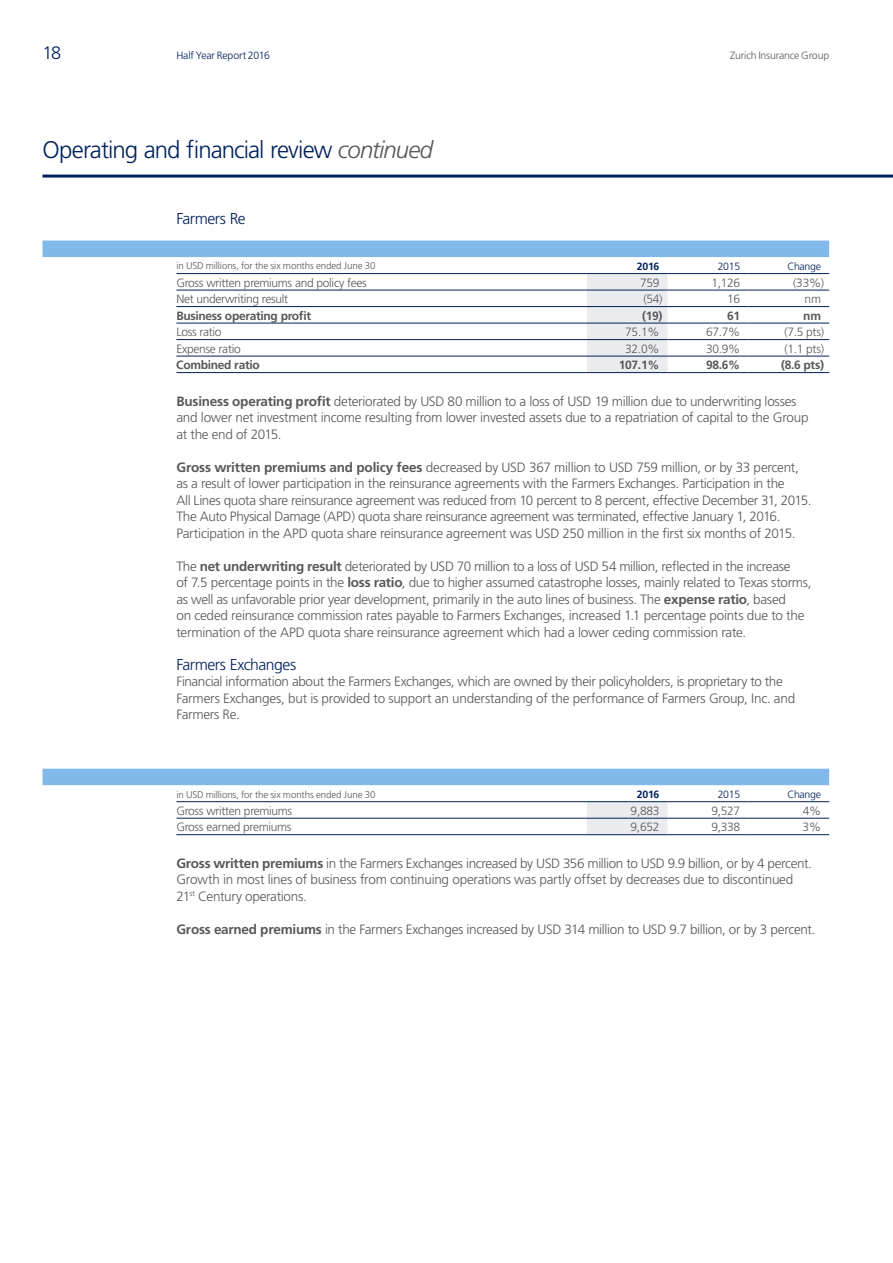
<style>
.page{position:relative;width:893px;height:1263px;background:#fff}
.page>*{position:absolute;margin:0;border:0;box-sizing:border-box;transform-origin:0 0}
.t1{font:300 24px "Frutiger";letter-spacing:-.04em;color:#00205b}
.t2{font:300 18px "Frutiger";color:#00205b}
.t3{font:300 15.75px "Frutiger";letter-spacing:-.03em;color:#00205b}
.t4{font:300 13.5px/16.5px "Frutiger";letter-spacing:-.02em;color:#57585a}
.t5{font:300 12px "Frutiger";letter-spacing:-.025em;color:#57585a}
.t6{font:700 12px "Frutiger";letter-spacing:-.025em;color:#57585a}
.t7{font:300 10.5px "Frutiger";letter-spacing:-.025em;color:#00205b}
.t8{font:300 10.5px "Frutiger";letter-spacing:-.015em;color:#57585a}
.t9{font:700 10.5px "Frutiger";letter-spacing:-.025em;color:#00205b}
.t10{font:300 9.75px "Frutiger";letter-spacing:-.01em;color:#57585a}
.s1{font-style:italic;color:#57585a}
.s2{font-weight:700}
</style>
<div class="page">
<hr style="left:43px;top:175px;width:850px;height:3px;background:#00205b">
<div style="left:43px;top:241px;width:786px;height:16px;background:#81b9ea"></div>
<div style="left:587px;top:274px;width:81px;height:98px;background:#ececee"></div>
<hr style="left:176px;top:273px;width:411px;height:1px;background:#00205b">
<hr style="left:587px;top:273px;width:81px;height:1px;background:#00205b">
<hr style="left:668px;top:273px;width:80px;height:1px;background:#00205b">
<hr style="left:748px;top:273px;width:81px;height:1px;background:#00205b">
<hr style="left:176px;top:290px;width:411px;height:1px;background:#00205b">
<hr style="left:587px;top:290px;width:81px;height:1px;background:#00205b">
<hr style="left:668px;top:290px;width:80px;height:1px;background:#00205b">
<hr style="left:748px;top:290px;width:81px;height:1px;background:#00205b">
<hr style="left:176px;top:306px;width:411px;height:1px;background:#00205b">
<hr style="left:587px;top:306px;width:81px;height:1px;background:#00205b">
<hr style="left:668px;top:306px;width:80px;height:1px;background:#00205b">
<hr style="left:748px;top:306px;width:81px;height:1px;background:#00205b">
<hr style="left:176px;top:323px;width:411px;height:1px;background:#00205b">
<hr style="left:587px;top:323px;width:81px;height:1px;background:#00205b">
<hr style="left:668px;top:323px;width:80px;height:1px;background:#00205b">
<hr style="left:748px;top:323px;width:81px;height:1px;background:#00205b">
<hr style="left:176px;top:339px;width:411px;height:1px;background:#00205b">
<hr style="left:587px;top:339px;width:81px;height:1px;background:#00205b">
<hr style="left:668px;top:339px;width:80px;height:1px;background:#00205b">
<hr style="left:748px;top:339px;width:81px;height:1px;background:#00205b">
<hr style="left:176px;top:356px;width:411px;height:1px;background:#00205b">
<hr style="left:587px;top:356px;width:81px;height:1px;background:#00205b">
<hr style="left:668px;top:356px;width:80px;height:1px;background:#00205b">
<hr style="left:748px;top:356px;width:81px;height:1px;background:#00205b">
<hr style="left:176px;top:372px;width:411px;height:1px;background:#00205b">
<hr style="left:587px;top:372px;width:81px;height:1px;background:#00205b">
<hr style="left:668px;top:372px;width:80px;height:1px;background:#00205b">
<hr style="left:748px;top:372px;width:81px;height:1px;background:#00205b">
<div style="left:43px;top:769px;width:786px;height:16px;background:#81b9ea"></div>
<div style="left:587px;top:802px;width:81px;height:32px;background:#ececee"></div>
<hr style="left:176px;top:801px;width:411px;height:1px;background:#00205b">
<hr style="left:587px;top:801px;width:81px;height:1px;background:#00205b">
<hr style="left:668px;top:801px;width:80px;height:1px;background:#00205b">
<hr style="left:748px;top:801px;width:81px;height:1px;background:#00205b">
<hr style="left:176px;top:818px;width:411px;height:1px;background:#00205b">
<hr style="left:587px;top:818px;width:81px;height:1px;background:#00205b">
<hr style="left:668px;top:818px;width:80px;height:1px;background:#00205b">
<hr style="left:748px;top:818px;width:81px;height:1px;background:#00205b">
<hr style="left:176px;top:834px;width:411px;height:1px;background:#00205b">
<hr style="left:587px;top:834px;width:81px;height:1px;background:#00205b">
<hr style="left:668px;top:834px;width:80px;height:1px;background:#00205b">
<hr style="left:748px;top:834px;width:81px;height:1px;background:#00205b">
<p class="t2" style="left:43px;top:43px;width:20px">18</p>
<p class="t7" style="left:176px;top:49px;width:95px">Half Year Report 2016</p>
<p class="t8" style="left:730px;top:49px;width:101px">Zurich Insurance Group</p>
<h1 class="t1" style="left:43px;top:136px;width:392px">Operating and financial review <span class="s1">continued</span></h1>
<p class="t3" style="left:176px;top:210px;width:71px">Farmers Re</p>
<p class="t10" style="left:176px;top:260px;width:201px">in USD millions, for the six months ended June 30</p>
<p class="t9" style="left:637px;top:260px;width:24px">2016</p>
<p class="t7" style="left:718px;top:260px;width:24px">2015</p>
<p class="t7" style="left:787px;top:260px;width:35px">Change</p>
<p class="t5" style="left:176px;top:276px;width:192px">Gross written premiums and policy fees</p>
<p class="t5" style="left:640px;top:276px;width:21px">759</p>
<p class="t5" style="left:711px;top:276px;width:30px">1,126</p>
<p class="t5" style="left:793px;top:276px;width:32px">(33%)</p>
<p class="t5" style="left:176px;top:292px;width:113px">Net underwriting result</p>
<p class="t5" style="left:643px;top:292px;width:21px">(54)</p>
<p class="t5" style="left:727px;top:292px;width:15px">16</p>
<p class="t5" style="left:805px;top:292px;width:18px">nm</p>
<p class="t6" style="left:176px;top:308px;width:136px">Business operating profit</p>
<p class="t6" style="left:642px;top:308px;width:22px">(19)</p>
<p class="t6" style="left:727px;top:308px;width:15px">61</p>
<p class="t6" style="left:803px;top:308px;width:19px">nm</p>
<p class="t5" style="left:176px;top:325px;width:47px">Loss ratio</p>
<p class="t5" style="left:625px;top:325px;width:36px">75.1%</p>
<p class="t5" style="left:706px;top:325px;width:36px">67.7%</p>
<p class="t5" style="left:784px;top:325px;width:41px">(7.5 pts)</p>
<p class="t5" style="left:176px;top:342px;width:66px">Expense ratio</p>
<p class="t5" style="left:625px;top:342px;width:36px">32.0%</p>
<p class="t5" style="left:706px;top:342px;width:36px">30.9%</p>
<p class="t5" style="left:784px;top:342px;width:41px">(1.1 pts)</p>
<p class="t6" style="left:176px;top:358px;width:85px">Combined ratio</p>
<p class="t6" style="left:619px;top:358px;width:42px">107.1%</p>
<p class="t6" style="left:706px;top:358px;width:36px">98.6%</p>
<p class="t6" style="left:781px;top:358px;width:44px">(8.6 pts)</p>
<p class="t4" style="left:176px;top:393px;width:634px"><span class="s2">Business operating profit</span> deteriorated by USD 80 million to a loss of USD 19 million due to underwriting losses and lower net investment income resulting from lower invested assets due to a repatriation of capital to the Group at the end of 2015.</p>
<p class="t4" style="left:176px;top:459px;width:637px"><span class="s2">Gross written premiums and policy fees</span> decreased by USD 367 million to USD 759 million, or by 33 percent, as a result of lower participation in the reinsurance agreements with the Farmers Exchanges. Participation in the<br>All Lines quota share reinsurance agreement was reduced from 10 percent to 8 percent, effective December 31, 2015.<br>The Auto Physical Damage (APD) quota share reinsurance agreement was terminated, effective January 1, 2016.<br>Participation in the APD quota share reinsurance agreement was USD 250 million in the first six months of 2015.</p>
<p class="t4" style="left:176px;top:558px;width:637px">The <span class="s2">net underwriting result</span> deteriorated by USD 70 million to a loss of USD 54 million, reflected in the increase<br>of 7.5 percentage points in the <span class="s2">loss ratio</span>, due to higher assumed catastrophe losses, mainly related to Texas storms, as well as unfavorable prior year development, primarily in the auto lines of business. The <span class="s2">expense ratio</span>, based<br>on ceded reinsurance commission rates payable to Farmers Exchanges, increased 1.1 percentage points due to the termination of the APD quota share reinsurance agreement which had a lower ceding commission rate.</p>
<p class="t3" style="left:176px;top:655px;width:121px">Farmers Exchanges</p>
<p class="t4" style="left:176px;top:673px;width:620px">Financial information about the Farmers Exchanges, which are owned by their policyholders, is proprietary to the<br>Farmers Exchanges, but is provided to support an understanding of the performance of Farmers Group, Inc. and<br>Farmers Re.</p>
<p class="t10" style="left:176px;top:789px;width:201px">in USD millions, for the six months ended June 30</p>
<p class="t9" style="left:637px;top:788px;width:24px">2016</p>
<p class="t7" style="left:718px;top:788px;width:24px">2015</p>
<p class="t7" style="left:787px;top:788px;width:35px">Change</p>
<p class="t5" style="left:176px;top:804px;width:117px">Gross written premiums</p>
<p class="t5" style="left:631px;top:804px;width:30px">9,883</p>
<p class="t5" style="left:711px;top:804px;width:30px">9,527</p>
<p class="t5" style="left:803px;top:804px;width:20px">4%</p>
<p class="t5" style="left:176px;top:820px;width:117px">Gross earned premiums</p>
<p class="t5" style="left:631px;top:820px;width:30px">9,652</p>
<p class="t5" style="left:711px;top:820px;width:30px">9,338</p>
<p class="t5" style="left:803px;top:820px;width:20px">3%</p>
<p class="t4" style="left:176px;top:855px;width:637px"><span class="s2">Gross written premiums</span> in the Farmers Exchanges increased by USD 356 million to USD 9.9 billion, or by 4 percent.<br>Growth in most lines of business from continuing operations was partly offset by decreases due to discontinued<br>21<sup>st</sup> Century operations.</p>
<p class="t4" style="left:176px;top:921px;width:641px"><span class="s2">Gross earned premiums</span> in the Farmers Exchanges increased by USD 314 million to USD 9.7 billion, or by 3 percent.</p>
</div>
